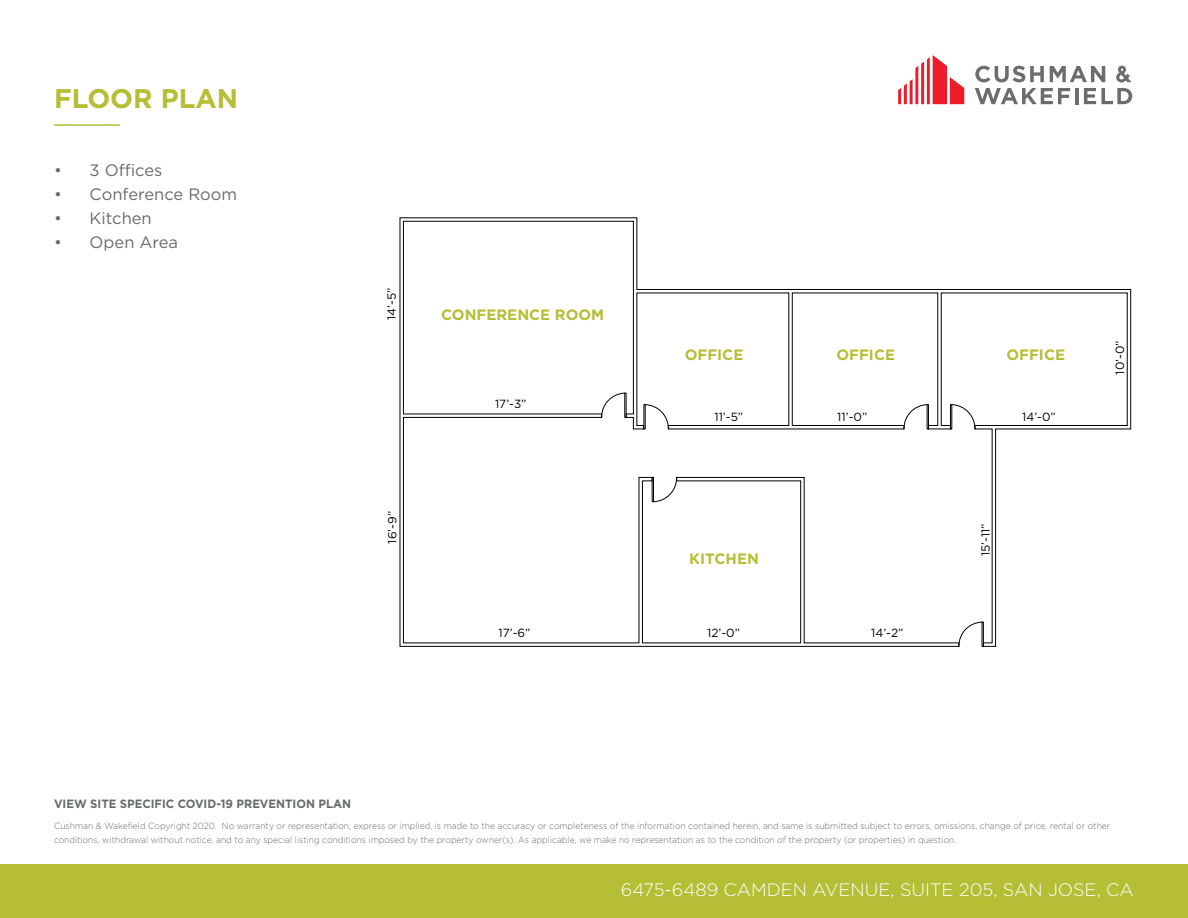
<style>
.page{position:relative;width:1188px;height:918px;background:#fff}
.page>*{position:absolute;margin:0;border:0;box-sizing:border-box;transform-origin:0 0}
.t1{font:700 27px "Gotham";color:#b5be35}
.t2{font:300 18px "Gotham";color:#fff}
.t3{font:16.5px "Gotham";color:#676b6c}
.t4{font:700 15px "Gotham";color:#b5be35}
.t5{font:700 12px "Gotham";color:#666b6c;scale:.95 1}
.t6{font:11.85px "Gotham";color:#000}
.t7{font:300 9px/13.5px "Gotham";color:#666b6c;scale:.95 1}
</style>
<div class="page">
<hr style="left:54px;top:124px;width:66px;height:2px;background:#b5be35">
<div style="left:0;top:864px;width:1188px;height:54px;background:#b5be35"></div>
<svg style="left:898px;top:55px;width:66px;height:49px"></svg>
<svg style="left:975px;top:66px;width:157px;height:38px"></svg>
<svg style="left:399px;top:217px;width:732px;height:430px"></svg>
<svg style="left:601px;top:392px;width:26px;height:26px"></svg>
<svg style="left:903px;top:404px;width:26px;height:26px"></svg>
<svg style="left:958px;top:621px;width:26px;height:26px"></svg>
<svg style="left:651px;top:477px;width:26px;height:25px"></svg>
<svg style="left:643px;top:404px;width:26px;height:26px"></svg>
<svg style="left:950px;top:404px;width:26px;height:26px"></svg>
<h1 class="t1" style="left:54px;top:81px;width:186px">FLOOR PLAN</h1>
<h3 class="t3" style="left:54px;top:160px;width:110px">• 3 Offices</h3>
<h3 class="t3" style="left:54px;top:184px;width:185px">• Conference Room</h3>
<h3 class="t3" style="left:54px;top:208px;width:99px">• Kitchen</h3>
<h3 class="t3" style="left:54px;top:232px;width:126px">• Open Area</h3>
<h3 class="t6" style="left:384px;top:320px;width:34px;rotate:-90deg">14’-5”</h3>
<h3 class="t6" style="left:385px;top:544px;width:34px;rotate:-90deg">16’-9”</h3>
<h3 class="t4" style="left:441px;top:305px;width:164px">CONFERENCE ROOM</h3>
<h3 class="t6" style="left:495px;top:396px;width:33px">17’-3”</h3>
<h3 class="t4" style="left:685px;top:345px;width:60px">OFFICE</h3>
<h3 class="t4" style="left:837px;top:345px;width:60px">OFFICE</h3>
<h3 class="t4" style="left:1007px;top:345px;width:60px">OFFICE</h3>
<h3 class="t6" style="left:714px;top:409px;width:30px">11’-5”</h3>
<h3 class="t6" style="left:837px;top:409px;width:32px">11’-0”</h3>
<h3 class="t6" style="left:1022px;top:409px;width:35px">14’-0”</h3>
<h3 class="t4" style="left:689px;top:549px;width:71px">KITCHEN</h3>
<h3 class="t6" style="left:978px;top:556px;width:34px;rotate:-90deg">15’-11”</h3>
<h3 class="t6" style="left:498px;top:625px;width:34px">17’-6”</h3>
<h3 class="t6" style="left:707px;top:625px;width:34px">12’-0”</h3>
<h3 class="t6" style="left:871px;top:625px;width:34px">14’-2”</h3>
<h3 class="t6" style="left:1112px;top:375px;width:36px;rotate:-90deg">10’-0”</h3>
<h3 class="t5" style="left:54px;top:796px;width:314px">VIEW SITE SPECIFIC COVID-19 PREVENTION PLAN</h3>
<p class="t7" style="left:54px;top:819px;width:1113px">Cushman &amp; Wakefield Copyright 2020. No warranty or representation, express or implied, is made to the accuracy or completeness of the information contained herein, and same is submitted subject to errors, omissions, change of price, rental or other conditions, withdrawal without notice, and to any special listing conditions imposed by the property owner(s). As applicable, we make no representation as to the condition of the property (or properties) in question.</p>
<h2 class="t2" style="left:621px;top:878px;width:514px">6475-6489 CAMDEN AVENUE, SUITE 205, SAN JOSE, CA</h2>
</div>
